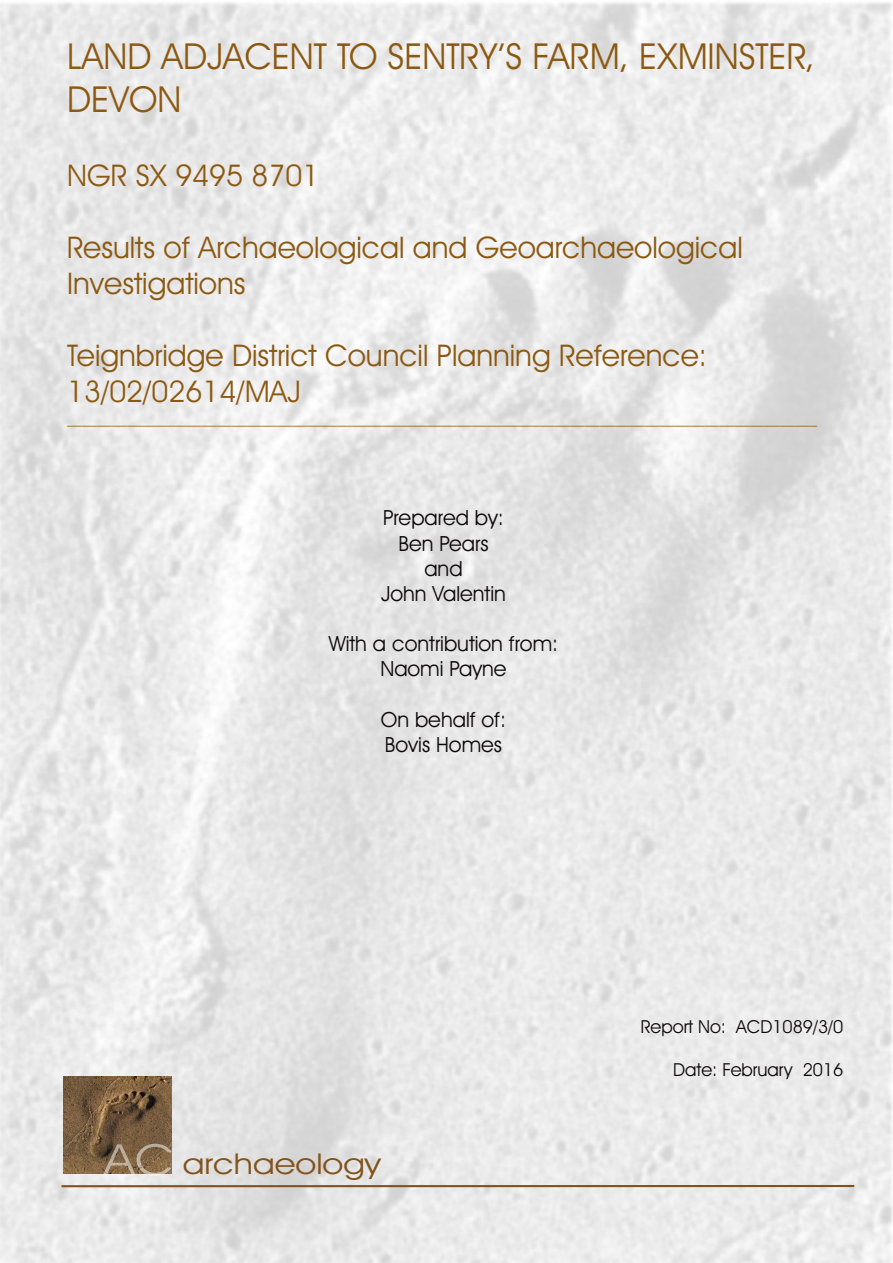
<style>
.page{position:relative;width:893px;height:1263px;background:#fff}
.page>*{position:absolute;margin:0;border:0;box-sizing:border-box;transform-origin:0 0}
.t1{font:36px/43.2px "Avant Garde IT Cby BT";color:#8c5912}
.t2{font:30px/36px "Avant Garde IT Cby BT";color:#8c5912}
.t3{font:28.8px "Avant Garde IT Cby BT";color:#83531d;scale:1.19 1}
.t4{font:21px/25.2px "Avant Garde IT Cby BT";color:#0d090a;text-align:center}
.t5{font:18px "Avant Garde IT Cby BT";color:#0d090a}
.t6{font:15px "Avant Garde IT Cby BT";color:#8c5912}
.s1{font-size:43.35px;color:rgb(255 255 255/.5)}
</style>
<div class="page">
<img style="left:0;top:2px;width:893px;height:1261px">
<img style="left:63px;top:1076px;width:109px;height:97px">
<hr style="left:61px;top:1185px;width:793px;height:2px;background:#83531d">
<p class="t1" style="left:67px;top:38px;width:749px">LAND ADJACENT TO SENTRY’S FARM, EXMINSTER,<br>DEVON</p>
<p class="t2" style="left:67px;top:160px;width:254px">NGR SX 9495 8701</p>
<p class="t2" style="left:67px;top:232px;width:677px">Results of Archaeological and Geoarchaeological<br>Investigations</p>
<p class="t2" style="left:67px;top:340px;width:641px">Teignbridge District Council Planning Reference:<br>13/02/02614/MAJ</p>
<p class="t6" style="left:67px;top:412px;width:751px">____________________________________________________________________________________________________</p>
<p class="t4" style="left:381px;top:507px;width:126px">Prepared by:<br>Ben Pears and<br>John Valentin</p>
<p class="t4" style="left:329px;top:633px;width:231px">With a contribution from:<br>Naomi Payne</p>
<p class="t4" style="left:381px;top:709px;width:127px;text-align:left">On behalf of:<br>Bovis Homes</p>
<p class="t3" style="left:104px;top:1152px;width:234px"><span class="s1">AC</span> archaeology</p>
<p class="t5" style="left:641px;top:1019px;width:204px">Report No: ACD1089/3/0</p>
<p class="t5" style="left:673px;top:1062px;width:172px">Date: February 2016</p>
</div>
